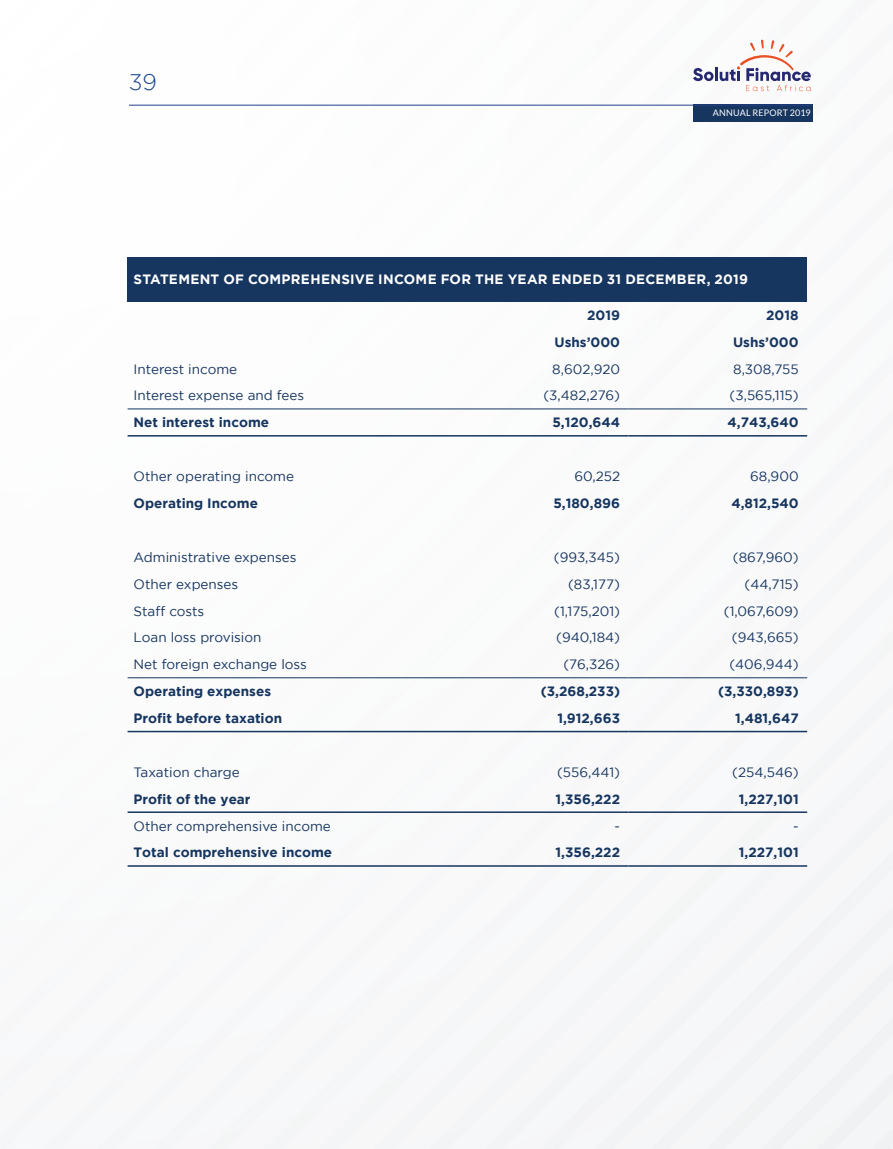
<style>
.page{position:relative;width:893px;height:1149px;background:#fff}
.page>*{position:absolute;margin:0;border:0;box-sizing:border-box;transform-origin:0 0}
.t1{font:300 22.5px "Gotham";color:#1c4491}
.t2{font:13.5px "Gotham";color:#16355f}
.t3{font:700 13.5px "Gotham";color:#16355f}
.t4{font:700 13.5px "Gotham";letter-spacing:.02em;color:#fff}
.t5{font:9px "Lato";letter-spacing:.02em;color:#fff}
</style>
<div class="page">
<img style="left:1px;top:39px;width:892px;height:1109px">
<div style="left:693px;top:105px;width:119px;height:17px;background:#16355f"></div>
<svg style="left:693px;top:40px;width:118px;height:51px"></svg>
<hr style="left:129px;top:105px;width:683px;height:1px;background:#253f8e">
<div style="left:128px;top:257px;width:679px;height:44px;background:#16355f"></div>
<hr style="left:128px;top:435px;width:322px;height:1px;background:#16355f">
<hr style="left:450px;top:435px;width:179px;height:1px;background:#16355f">
<hr style="left:629px;top:435px;width:178px;height:1px;background:#16355f">
<hr style="left:128px;top:408px;width:322px;height:1px;background:#16355f">
<hr style="left:450px;top:408px;width:179px;height:1px;background:#16355f">
<hr style="left:629px;top:408px;width:178px;height:1px;background:#16355f">
<hr style="left:128px;top:677px;width:322px;height:1px;background:#16355f">
<hr style="left:450px;top:677px;width:179px;height:1px;background:#16355f">
<hr style="left:629px;top:677px;width:178px;height:1px;background:#16355f">
<hr style="left:128px;top:730px;width:322px;height:2px;background:#16355f">
<hr style="left:450px;top:730px;width:179px;height:2px;background:#16355f">
<hr style="left:629px;top:730px;width:178px;height:2px;background:#16355f">
<hr style="left:128px;top:811px;width:322px;height:1px;background:#16355f">
<hr style="left:450px;top:811px;width:179px;height:1px;background:#16355f">
<hr style="left:629px;top:811px;width:178px;height:1px;background:#16355f">
<hr style="left:128px;top:865px;width:322px;height:1px;background:#16355f">
<hr style="left:450px;top:865px;width:179px;height:1px;background:#16355f">
<hr style="left:629px;top:865px;width:178px;height:1px;background:#16355f">
<h1 class="t1" style="left:129px;top:70px;width:29px">39</h1>
<p class="t5" style="left:713px;top:108px;width:99px">ANNUAL REPORT 2019</p>
<p class="t4" style="left:134px;top:271px;width:616px">STATEMENT OF COMPREHENSIVE INCOME FOR THE YEAR ENDED 31 DECEMBER, 2019</p>
<p class="t3" style="left:587px;top:307px;width:34px">2019</p>
<p class="t3" style="left:766px;top:307px;width:34px">2018</p>
<p class="t3" style="left:554px;top:334px;width:67px">Ushs’000</p>
<p class="t3" style="left:733px;top:334px;width:67px">Ushs’000</p>
<p class="t2" style="left:134px;top:361px;width:105px">Interest income</p>
<p class="t2" style="left:552px;top:361px;width:69px">8,602,920</p>
<p class="t2" style="left:733px;top:361px;width:67px">8,308,755</p>
<p class="t2" style="left:134px;top:388px;width:172px">Interest expense and fees</p>
<p class="t2" style="left:543px;top:388px;width:78px">(3,482,276)</p>
<p class="t2" style="left:730px;top:388px;width:71px">(3,565,115)</p>
<p class="t3" style="left:134px;top:414px;width:137px">Net interest income</p>
<p class="t3" style="left:552px;top:414px;width:69px">5,120,644</p>
<p class="t3" style="left:727px;top:414px;width:73px">4,743,640</p>
<p class="t2" style="left:134px;top:468px;width:162px">Other operating income</p>
<p class="t2" style="left:574px;top:468px;width:47px">60,252</p>
<p class="t2" style="left:750px;top:468px;width:50px">68,900</p>
<p class="t3" style="left:134px;top:495px;width:126px">Operating Income</p>
<p class="t3" style="left:553px;top:495px;width:68px">5,180,896</p>
<p class="t3" style="left:731px;top:495px;width:69px">4,812,540</p>
<p class="t2" style="left:134px;top:549px;width:165px">Administrative expenses</p>
<p class="t2" style="left:554px;top:549px;width:68px">(993,345)</p>
<p class="t2" style="left:733px;top:549px;width:67px">(867,960)</p>
<p class="t2" style="left:134px;top:576px;width:106px">Other expenses</p>
<p class="t2" style="left:568px;top:576px;width:54px">(83,177)</p>
<p class="t2" style="left:744px;top:576px;width:56px">(44,715)</p>
<p class="t2" style="left:134px;top:603px;width:72px">Staff costs</p>
<p class="t2" style="left:554px;top:603px;width:67px">(1,175,201)</p>
<p class="t2" style="left:724px;top:603px;width:76px">(1,067,609)</p>
<p class="t2" style="left:134px;top:630px;width:129px">Loan loss provision</p>
<p class="t2" style="left:556px;top:630px;width:65px">(940,184)</p>
<p class="t2" style="left:732px;top:630px;width:68px">(943,665)</p>
<p class="t2" style="left:134px;top:656px;width:175px">Net foreign exchange loss</p>
<p class="t2" style="left:563px;top:656px;width:58px">(76,326)</p>
<p class="t2" style="left:729px;top:656px;width:71px">(406,944)</p>
<p class="t3" style="left:134px;top:683px;width:139px">Operating expenses</p>
<p class="t3" style="left:541px;top:683px;width:81px">(3,268,233)</p>
<p class="t3" style="left:718px;top:683px;width:82px">(3,330,893)</p>
<p class="t3" style="left:134px;top:710px;width:150px">Profit before taxation</p>
<p class="t3" style="left:557px;top:710px;width:64px">1,912,663</p>
<p class="t3" style="left:735px;top:710px;width:65px">1,481,647</p>
<p class="t2" style="left:134px;top:764px;width:108px">Taxation charge</p>
<p class="t2" style="left:557px;top:764px;width:64px">(556,441)</p>
<p class="t2" style="left:732px;top:764px;width:68px">(254,546)</p>
<p class="t3" style="left:134px;top:790px;width:119px">Profit of the year</p>
<p class="t3" style="left:556px;top:790px;width:66px">1,356,222</p>
<p class="t3" style="left:739px;top:790px;width:61px">1,227,101</p>
<p class="t2" style="left:134px;top:818px;width:199px">Other comprehensive income</p>
<p class="t2" style="left:615px;top:818px;width:7px">-</p>
<p class="t2" style="left:793px;top:818px;width:7px">-</p>
<p class="t3" style="left:134px;top:844px;width:200px">Total comprehensive income</p>
<p class="t3" style="left:556px;top:844px;width:66px">1,356,222</p>
<p class="t3" style="left:739px;top:844px;width:61px">1,227,101</p>
</div>
